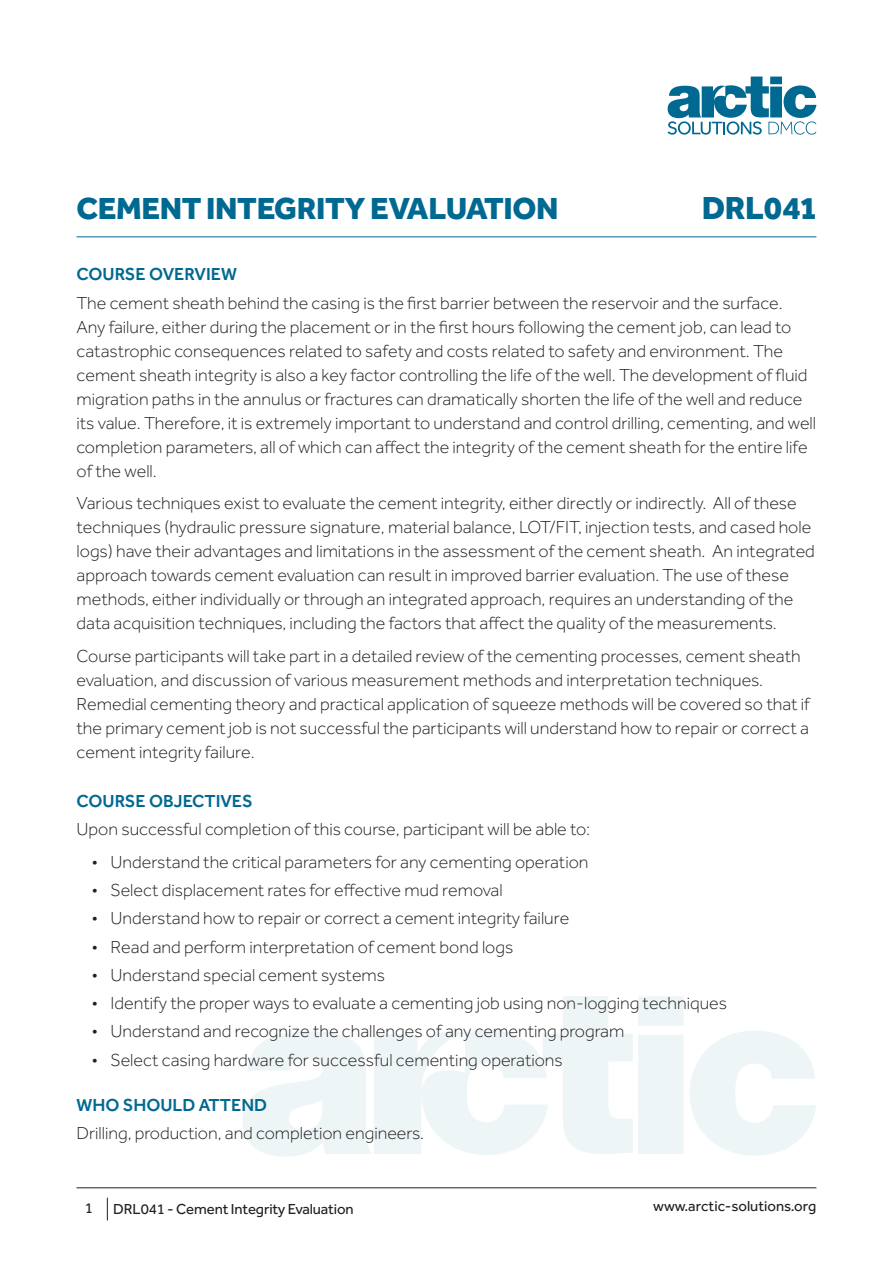
<style>
.page{position:relative;width:893px;height:1263px;background:#fff}
.page>*{position:absolute;margin:0;border:0;box-sizing:border-box;transform-origin:0 0}
.Code_-_Course_Outlin{font:800 33px "Effra";letter-spacing:-.01em;color:#006991}
.Title_-_Course_Outli{font:800 31.5px "Effra";letter-spacing:-.01em;color:#006991}
.Normal_-_Course_Outl{font:300 18px/24px "Effra";color:#231f20}
.Heading_-_Course_Out{font:500 18px "Effra";color:#006991}
.t1{font:15px "Effra";letter-spacing:-.01em;color:#231f20}
</style>
<div class="page">
<hr style="left:77px;top:1187px;width:739px;height:1px;background:#231f20">
<svg style="left:107px;top:1198px;width:1px;height:22px"></svg>
<svg style="left:668px;top:77px;width:148px;height:58px"></svg>
<svg style="left:690px;top:1031px;width:126px;height:125px"></svg>
<svg style="left:243px;top:996px;width:440px;height:161px"></svg>
<hr style="left:77px;top:236px;width:739px;height:1px;background:#006991">
<p class="Title_-_Course_Outli" style="left:77px;top:189px;width:484px">CEMENT INTEGRITY EVALUATION</p>
<p class="Code_-_Course_Outlin" style="left:702px;top:188px;width:116px">DRL041</p>
<p class="Heading_-_Course_Out" style="left:77px;top:264px;width:162px">COURSE OVERVIEW</p>
<p class="Normal_-_Course_Outl" style="left:77px;top:291px;width:741px">The cement sheath behind the casing is the first barrier between the reservoir and the surface.<br>Any failure, either during the placement or in the first hours following the cement job, can lead to catastrophic consequences related to safety and costs related to safety and environment. The cement sheath integrity is also a key factor controlling the life of the well. The development of fluid migration paths in the annulus or fractures can dramatically shorten the life of the well and reduce its value. Therefore, it is extremely important to understand and control drilling, cementing, and well completion parameters, all of which can affect the integrity of the cement sheath for the entire life of the well.</p>
<p class="Normal_-_Course_Outl" style="left:77px;top:491px;width:740px">Various techniques exist to evaluate the cement integrity, either directly or indirectly. All of these techniques (hydraulic pressure signature, material balance, LOT/FIT, injection tests, and cased hole logs) have their advantages and limitations in the assessment of the cement sheath. An integrated approach towards cement evaluation can result in improved barrier evaluation. The use of these methods, either individually or through an integrated approach, requires an understanding of the data acquisition techniques, including the factors that affect the quality of the measurements.</p>
<p class="Normal_-_Course_Outl" style="left:77px;top:644px;width:735px">Course participants will take part in a detailed review of the cementing processes, cement sheath evaluation, and discussion of various measurement methods and interpretation techniques.<br>Remedial cementing theory and practical application of squeeze methods will be covered so that if the primary cement job is not successful the participants will understand how to repair or correct a cement integrity failure.</p>
<p class="Heading_-_Course_Out" style="left:77px;top:790px;width:178px">COURSE OBJECTIVES</p>
<p class="Normal_-_Course_Outl" style="left:77px;top:817px;width:515px">Upon successful completion of this course, participant will be able to:</p>
<p class="Normal_-_Course_Outl" style="left:92px;top:850px;width:498px">• Understand the critical parameters for any cementing operation</p>
<p class="Normal_-_Course_Outl" style="left:92px;top:878px;width:413px">• Select displacement rates for effective mud removal</p>
<p class="Normal_-_Course_Outl" style="left:92px;top:906px;width:479px">• Understand how to repair or correct a cement integrity failure</p>
<p class="Normal_-_Course_Outl" style="left:92px;top:935px;width:423px">• Read and perform interpretation of cement bond logs</p>
<p class="Normal_-_Course_Outl" style="left:92px;top:963px;width:295px">• Understand special cement systems</p>
<p class="Normal_-_Course_Outl" style="left:92px;top:991px;width:637px">• Identify the proper ways to evaluate a cementing job using non-logging techniques</p>
<p class="Normal_-_Course_Outl" style="left:92px;top:1019px;width:534px">• Understand and recognize the challenges of any cementing program</p>
<p class="Normal_-_Course_Outl" style="left:92px;top:1048px;width:473px">• Select casing hardware for successful cementing operations</p>
<p class="Heading_-_Course_Out" style="left:77px;top:1094px;width:192px">WHO SHOULD ATTEND</p>
<p class="Normal_-_Course_Outl" style="left:77px;top:1121px;width:349px">Drilling, production, and completion engineers.</p>
<p class="t1" style="left:85px;top:1199px;width:10px">1</p>
<p class="t1" style="left:113px;top:1200px;width:242px">DRL041 - Cement Integrity Evaluation</p>
<p class="t1" style="left:653px;top:1198px;width:165px">www.arctic-solutions.org</p>
</div>
